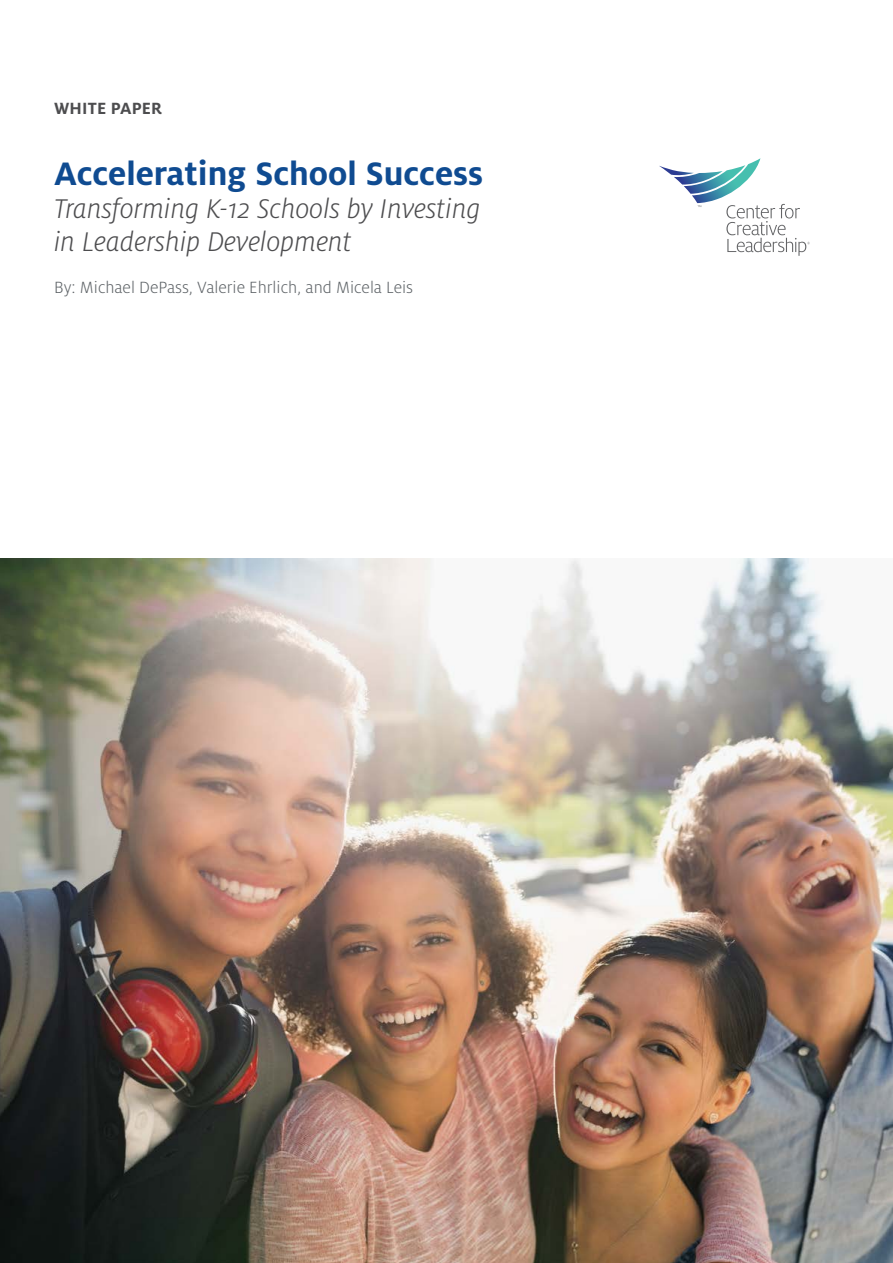
<style>
.page{position:relative;width:893px;height:1263px;background:#fff}
.page>*{position:absolute;margin:0;border:0;box-sizing:border-box;transform-origin:0 0}
.t1{font:700 36px "Milo Pro";color:#0f4b91}
.t2{font:italic 300 30px/33px "Milo Pro";color:#4d4d4f}
.t3{font:300 18px "Milo Pro";color:#5e6367}
.t4{font:700 18px "Milo Pro";letter-spacing:.01em;color:#4d4d4f}
</style>
<div class="page">
<svg style="left:659px;top:158px;width:151px;height:98px"></svg>
<img style="left:0;top:558px;width:893px;height:705px">
<p class="t4" style="left:54px;top:98px;width:110px">WHITE PAPER</p>
<p class="t1" style="left:54px;top:154px;width:431px">Accelerating School Success</p>
<p class="t2" style="left:54px;top:193px;width:428px">Transforming K-12 Schools by Investing in Leadership Development</p>
<p class="t3" style="left:54px;top:278px;width:361px">By: Michael DePass, Valerie Ehrlich, and Micela Leis</p>
</div>
